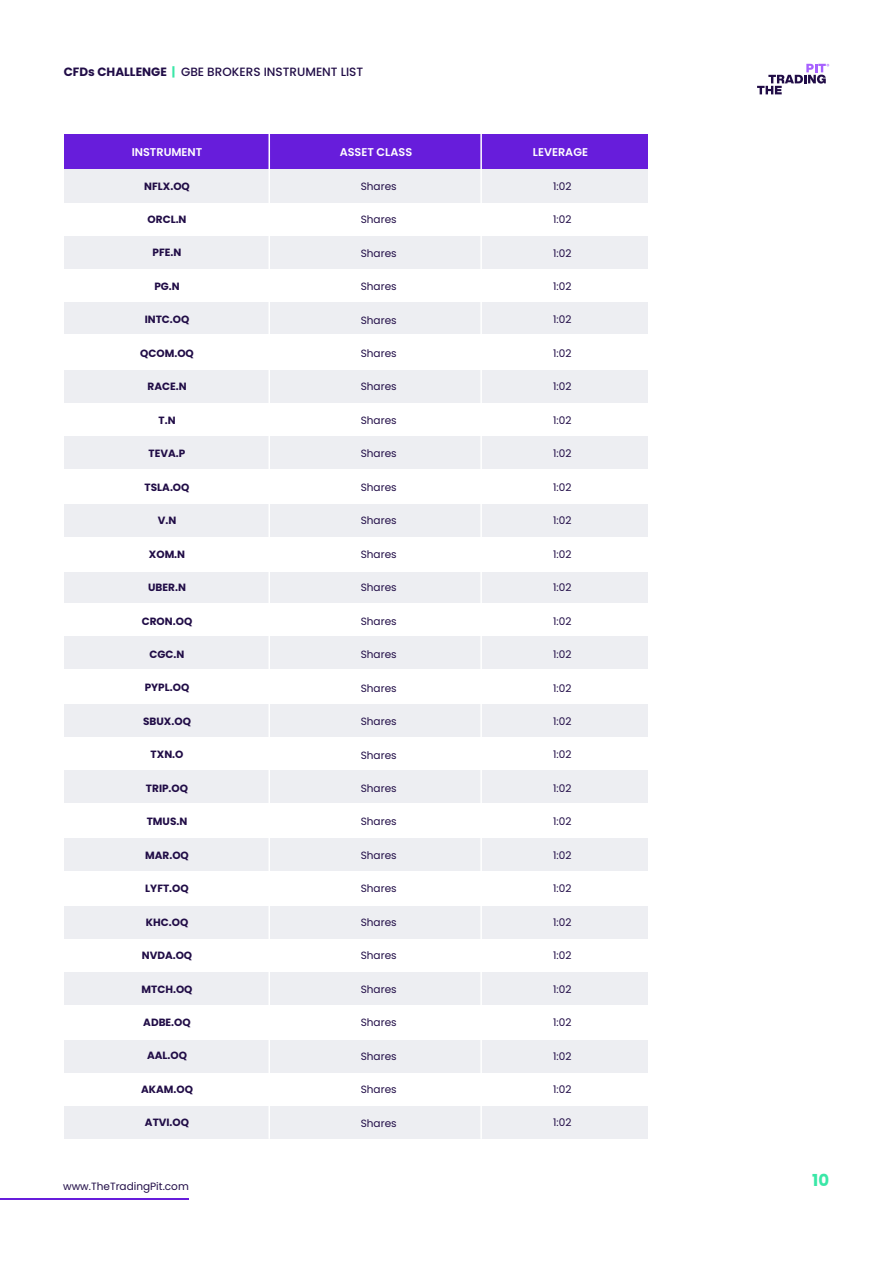
<style>
.page{position:relative;width:893px;height:1263px;background:#fff}
.page>*{position:absolute;margin:0;border:0;box-sizing:border-box;transform-origin:0 0}
.t1{font:700 16.5px "Poppins";color:#3ae7a7}
.t2{font:500 12px "Poppins";color:#210d47}
.t3{font:600 11.25px "Poppins";color:#fff}
.t4{font:10.5px "Poppins";color:#210d47}
.t5{font:700 10.5px "Poppins";color:#210d47}
.s1{font-weight:700}
.s2{font-weight:700;color:#3ae7a7}
</style>
<div class="page">
<svg style="left:757px;top:64px;width:72px;height:30px"></svg>
<hr style="left:0;top:1198px;width:189px;height:1px;background:#671ddb">
<div style="left:64px;top:370px;width:583px;height:33px;background:#edeef2"></div>
<div style="left:64px;top:704px;width:583px;height:33px;background:#edeef2"></div>
<div style="left:64px;top:1040px;width:583px;height:33px;background:#edeef2"></div>
<div style="left:64px;top:504px;width:583px;height:32px;background:#edeef2"></div>
<div style="left:64px;top:838px;width:583px;height:33px;background:#edeef2"></div>
<div style="left:64px;top:436px;width:583px;height:32px;background:#edeef2"></div>
<div style="left:64px;top:770px;width:583px;height:33px;background:#edeef2"></div>
<div style="left:64px;top:1106px;width:583px;height:33px;background:#edeef2"></div>
<div style="left:64px;top:169px;width:583px;height:33px;background:#edeef2"></div>
<div style="left:64px;top:236px;width:583px;height:33px;background:#edeef2"></div>
<div style="left:64px;top:570px;width:583px;height:33px;background:#edeef2"></div>
<div style="left:64px;top:906px;width:583px;height:33px;background:#edeef2"></div>
<div style="left:64px;top:301px;width:583px;height:33px;background:#edeef2"></div>
<div style="left:64px;top:636px;width:583px;height:33px;background:#edeef2"></div>
<div style="left:64px;top:972px;width:583px;height:33px;background:#edeef2"></div>
<div style="left:64px;top:537px;width:583px;height:35px;background:#fff"></div>
<div style="left:64px;top:134px;width:583px;height:34px;background:#671ddb"></div>
<hr style="left:269px;top:134px;width:1px;height:1005px;background:#fff">
<hr style="left:480px;top:134px;width:2px;height:1005px;background:#fff">
<p class="t2" style="left:64px;top:65px;width:301px"><span class="s1">CFDs CHALLENGE</span> <span class="s2">|</span> GBE BROKERS INSTRUMENT LIST</p>
<p class="t3" style="left:132px;top:145px;width:72px">INSTRUMENT</p>
<p class="t5" style="left:144px;top:180px;width:47px">NFLX.OQ</p>
<p class="t5" style="left:148px;top:213px;width:40px">ORCL.N</p>
<p class="t5" style="left:153px;top:247px;width:30px">PFE.N</p>
<p class="t5" style="left:154px;top:280px;width:27px">PG.N</p>
<p class="t5" style="left:145px;top:314px;width:46px">INTC.OQ</p>
<p class="t5" style="left:140px;top:347px;width:55px">QCOM.OQ</p>
<p class="t5" style="left:147px;top:381px;width:41px">RACE.N</p>
<p class="t5" style="left:159px;top:414px;width:19px">T.N</p>
<p class="t5" style="left:149px;top:447px;width:38px">TEVA.P</p>
<p class="t5" style="left:145px;top:481px;width:46px">TSLA.OQ</p>
<p class="t5" style="left:158px;top:514px;width:20px">V.N</p>
<p class="t5" style="left:149px;top:548px;width:38px">XOM.N</p>
<p class="t5" style="left:148px;top:581px;width:39px">UBER.N</p>
<p class="t5" style="left:142px;top:615px;width:52px">CRON.OQ</p>
<p class="t5" style="left:150px;top:648px;width:36px">CGC.N</p>
<p class="t5" style="left:145px;top:682px;width:46px">PYPL.OQ</p>
<p class="t5" style="left:143px;top:715px;width:49px">SBUX.OQ</p>
<p class="t5" style="left:151px;top:748px;width:34px">TXN.O</p>
<p class="t5" style="left:146px;top:782px;width:44px">TRIP.OQ</p>
<p class="t5" style="left:147px;top:815px;width:42px">TMUS.N</p>
<p class="t5" style="left:145px;top:849px;width:45px">MAR.OQ</p>
<p class="t5" style="left:145px;top:882px;width:45px">LYFT.OQ</p>
<p class="t5" style="left:146px;top:916px;width:44px">KHC.OQ</p>
<p class="t5" style="left:142px;top:949px;width:52px">NVDA.OQ</p>
<p class="t5" style="left:142px;top:983px;width:53px">MTCH.OQ</p>
<p class="t5" style="left:143px;top:1016px;width:49px">ADBE.OQ</p>
<p class="t5" style="left:147px;top:1050px;width:41px">AAL.OQ</p>
<p class="t5" style="left:141px;top:1083px;width:53px">AKAM.OQ</p>
<p class="t5" style="left:145px;top:1116px;width:46px">ATVI.OQ</p>
<p class="t4" style="left:63px;top:1181px;width:127px">www.TheTradingPit.com</p>
<p class="t3" style="left:340px;top:145px;width:74px">ASSET CLASS</p>
<p class="t3" style="left:533px;top:145px;width:57px">LEVERAGE</p>
<p class="t4" style="left:361px;top:180px;width:37px">Shares</p>
<p class="t4" style="left:361px;top:213px;width:37px">Shares</p>
<p class="t4" style="left:361px;top:247px;width:37px">Shares</p>
<p class="t4" style="left:361px;top:280px;width:37px">Shares</p>
<p class="t4" style="left:361px;top:314px;width:37px">Shares</p>
<p class="t4" style="left:361px;top:347px;width:37px">Shares</p>
<p class="t4" style="left:361px;top:381px;width:37px">Shares</p>
<p class="t4" style="left:361px;top:414px;width:37px">Shares</p>
<p class="t4" style="left:361px;top:448px;width:37px">Shares</p>
<p class="t4" style="left:361px;top:481px;width:37px">Shares</p>
<p class="t4" style="left:361px;top:514px;width:37px">Shares</p>
<p class="t4" style="left:361px;top:548px;width:37px">Shares</p>
<p class="t4" style="left:361px;top:581px;width:37px">Shares</p>
<p class="t4" style="left:361px;top:615px;width:37px">Shares</p>
<p class="t4" style="left:361px;top:648px;width:37px">Shares</p>
<p class="t4" style="left:361px;top:682px;width:37px">Shares</p>
<p class="t4" style="left:361px;top:715px;width:37px">Shares</p>
<p class="t4" style="left:361px;top:749px;width:37px">Shares</p>
<p class="t4" style="left:361px;top:782px;width:37px">Shares</p>
<p class="t4" style="left:361px;top:816px;width:37px">Shares</p>
<p class="t4" style="left:361px;top:849px;width:37px">Shares</p>
<p class="t4" style="left:361px;top:882px;width:37px">Shares</p>
<p class="t4" style="left:361px;top:916px;width:37px">Shares</p>
<p class="t4" style="left:361px;top:949px;width:37px">Shares</p>
<p class="t4" style="left:361px;top:983px;width:37px">Shares</p>
<p class="t4" style="left:361px;top:1016px;width:37px">Shares</p>
<p class="t4" style="left:361px;top:1050px;width:37px">Shares</p>
<p class="t4" style="left:361px;top:1083px;width:37px">Shares</p>
<p class="t4" style="left:361px;top:1117px;width:37px">Shares</p>
<p class="t4" style="left:553px;top:180px;width:20px">1:02</p>
<p class="t4" style="left:553px;top:213px;width:20px">1:02</p>
<p class="t4" style="left:553px;top:247px;width:20px">1:02</p>
<p class="t4" style="left:553px;top:280px;width:20px">1:02</p>
<p class="t4" style="left:553px;top:314px;width:20px">1:02</p>
<p class="t4" style="left:553px;top:347px;width:20px">1:02</p>
<p class="t4" style="left:553px;top:381px;width:20px">1:02</p>
<p class="t4" style="left:553px;top:414px;width:20px">1:02</p>
<p class="t4" style="left:553px;top:447px;width:20px">1:02</p>
<p class="t4" style="left:553px;top:481px;width:20px">1:02</p>
<p class="t4" style="left:553px;top:514px;width:20px">1:02</p>
<p class="t4" style="left:553px;top:548px;width:20px">1:02</p>
<p class="t4" style="left:553px;top:581px;width:20px">1:02</p>
<p class="t4" style="left:553px;top:615px;width:20px">1:02</p>
<p class="t4" style="left:553px;top:648px;width:20px">1:02</p>
<p class="t4" style="left:553px;top:682px;width:20px">1:02</p>
<p class="t4" style="left:553px;top:715px;width:20px">1:02</p>
<p class="t4" style="left:553px;top:749px;width:20px">1:02</p>
<p class="t4" style="left:553px;top:782px;width:20px">1:02</p>
<p class="t4" style="left:553px;top:815px;width:20px">1:02</p>
<p class="t4" style="left:553px;top:849px;width:20px">1:02</p>
<p class="t4" style="left:553px;top:882px;width:20px">1:02</p>
<p class="t4" style="left:553px;top:916px;width:20px">1:02</p>
<p class="t4" style="left:553px;top:949px;width:20px">1:02</p>
<p class="t4" style="left:553px;top:983px;width:20px">1:02</p>
<p class="t4" style="left:553px;top:1016px;width:20px">1:02</p>
<p class="t4" style="left:553px;top:1050px;width:20px">1:02</p>
<p class="t4" style="left:553px;top:1083px;width:20px">1:02</p>
<p class="t4" style="left:553px;top:1117px;width:20px">1:02</p>
<h1 class="t1" style="left:812px;top:1170px;width:18px">10</h1>
</div>
